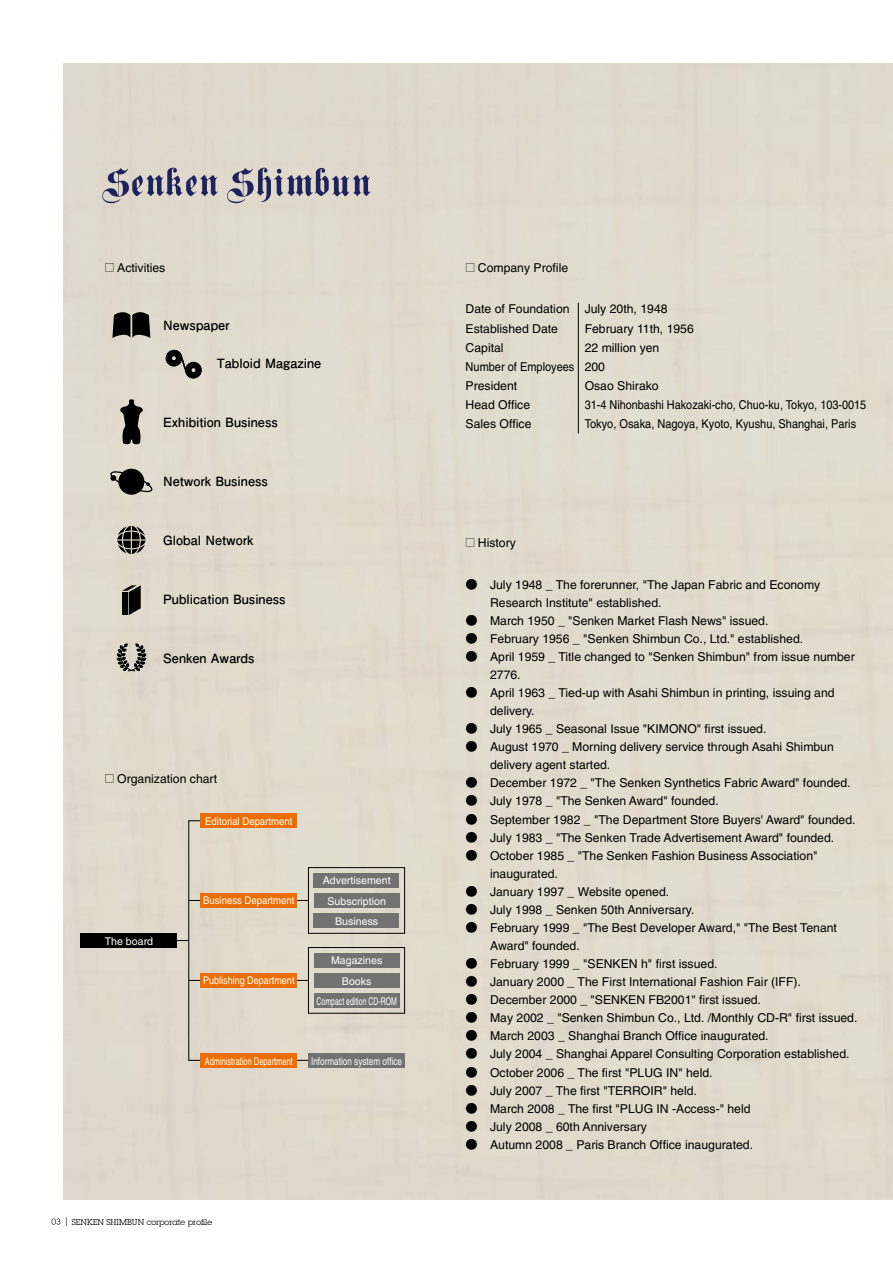
<style>
.page{position:relative;width:893px;height:1263px;background:#fff}
.page>*{position:absolute;margin:0;border:0;box-sizing:border-box;transform-origin:0 0}
.t1{font:700 12.75px "Futo Go B101 Pro";color:#000}
.t2{font:12.3px "Lubalin Graph";color:#000;scale:.67 1}
.t3{font:12.15px/18px "Helvetica";color:#000}
.t4{font:12.15px "Helvetica";color:#000;scale:.9 1}
.t5{font:12.15px "Helvetica";color:#000;scale:.89 1}
.t6{font:500 12.15px "Gothic BBB Pro";color:#000}
.t7{font:10.65px "Helvetica";color:#fff}
.t8{font:10.65px "Helvetica";color:#fff;scale:.9 1}
.t9{font:10.65px "Helvetica";color:#fff;scale:.7 1}
.t10{font:10.65px "Helvetica";color:#fff;scale:.77 1}
.t11{font:10.65px "Helvetica";color:#fff;scale:.85 1}
.t12{font:10.65px "Helvetica";color:#fff;scale:.65 1}
.t13{font:500 9.6px "Gothic BBB Pro";color:#000}
.t14{font:8.25px "Lubalin Graph";color:#000}
</style>
<div class="page">
<div style="left:63px;top:63px;width:830px;height:1136px;background:#e1dacd"></div>
<div style="left:308px;top:1053px;width:97px;height:15px;background:#727272"></div>
<div style="left:314px;top:873px;width:85px;height:14px;background:#727272"></div>
<div style="left:314px;top:953px;width:85px;height:14px;background:#727272"></div>
<div style="left:314px;top:893px;width:85px;height:15px;background:#727272"></div>
<div style="left:314px;top:993px;width:86px;height:15px;background:#727272"></div>
<div style="left:314px;top:913px;width:85px;height:15px;background:#727272"></div>
<div style="left:314px;top:973px;width:85px;height:15px;background:#727272"></div>
<div style="left:308px;top:867px;width:97px;height:66px;border:1px solid #000"></div>
<div style="left:308px;top:947px;width:97px;height:66px;border:1px solid #000"></div>
<div style="left:177px;top:820px;width:132px;height:241px;background:#e1dacb"></div>
<hr style="left:189px;top:900px;width:119px;height:1px;background:#000">
<hr style="left:189px;top:980px;width:119px;height:1px;background:#000">
<div style="left:200px;top:813px;width:97px;height:15px;background:#ed6d00"></div>
<div style="left:200px;top:1053px;width:97px;height:15px;background:#ed6d00"></div>
<div style="left:200px;top:973px;width:97px;height:15px;background:#ed6d00"></div>
<div style="left:200px;top:893px;width:97px;height:15px;background:#ed6d00"></div>
<div style="left:81px;top:933px;width:96px;height:15px;background:#000"></div>
<svg style="left:112px;top:308px;width:38px;height:30px"></svg>
<svg style="left:102px;top:168px;width:116px;height:35px;background:#a9a5ab"></svg>
<svg style="left:227px;top:168px;width:144px;height:35px;background:#a4a1a9"></svg>
<svg style="left:165px;top:349px;width:38px;height:30px"></svg>
<svg style="left:120px;top:399px;width:23px;height:45px"></svg>
<svg style="left:122px;top:585px;width:19px;height:30px"></svg>
<svg style="left:117px;top:643px;width:29px;height:29px"></svg>
<svg style="left:117px;top:526px;width:29px;height:28px"></svg>
<svg style="left:118px;top:469px;width:26px;height:26px"></svg>
<svg style="left:110px;top:469px;width:43px;height:24px"></svg>
<svg style="left:52px;top:1218px;width:8px;height:7px"></svg>
<hr style="left:578px;top:303px;width:1px;height:130px;background:#000">
<p class="t13" style="left:105px;top:259px;width:11px">□</p>
<p class="t3" style="left:117px;top:259px;width:50px">Activities</p>
<p class="t1" style="left:163px;top:315px;width:68px">Newspaper</p>
<p class="t1" style="left:217px;top:353px;width:106px">Tabloid Magazine</p>
<p class="t1" style="left:163px;top:412px;width:116px">Exhibition Business</p>
<p class="t1" style="left:163px;top:471px;width:106px">Network Business</p>
<p class="t1" style="left:163px;top:530px;width:92px">Global Network</p>
<p class="t1" style="left:163px;top:589px;width:124px">Publication Business</p>
<p class="t1" style="left:163px;top:648px;width:93px">Senken Awards</p>
<p class="t3" style="left:117px;top:770px;width:101px">Organization chart</p>
<p class="t13" style="left:105px;top:770px;width:11px">□</p>
<p class="t7" style="left:105px;top:935px;width:50px">The board</p>
<p class="t8" style="left:205px;top:815px;width:98px">Editorial Department</p>
<p class="t8" style="left:203px;top:894px;width:103px">Business Department</p>
<p class="t11" style="left:203px;top:974px;width:109px">Publishing Department</p>
<p class="t7" style="left:323px;top:874px;width:69px">Advertisement</p>
<p class="t7" style="left:327px;top:895px;width:60px">Subscription</p>
<p class="t7" style="left:335px;top:915px;width:45px">Business</p>
<p class="t7" style="left:331px;top:954px;width:53px">Magazines</p>
<p class="t7" style="left:342px;top:975px;width:31px">Books</p>
<p class="t12" style="left:317px;top:995px;width:125px">Compact edition CD-ROM</p>
<p class="t9" style="left:205px;top:1055px;width:127px">Administration Department</p>
<p class="t10" style="left:311px;top:1055px;width:120px">Information system office</p>
<p class="t2" style="left:64px;top:1214px;width:10px">|</p>
<p class="t14" style="left:72px;top:1216px;width:142px">SENKEN SHIMBUN corporate profile</p>
<p class="t3" style="left:478px;top:259px;width:92px">Company Profile</p>
<p class="t13" style="left:466px;top:259px;width:11px">□</p>
<p class="t3" style="left:466px;top:300px;width:105px">Date of Foundation</p>
<p class="t3" style="left:585px;top:300px;width:84px">July 20th, 1948</p>
<p class="t3" style="left:466px;top:319px;width:94px">Established Date</p>
<p class="t3" style="left:585px;top:319px;width:111px">February 11th, 1956</p>
<p class="t3" style="left:466px;top:338px;width:40px">Capital</p>
<p class="t3" style="left:585px;top:338px;width:76px">22 million yen</p>
<p class="t4" style="left:466px;top:359px;width:122px">Number of Employees</p>
<p class="t3" style="left:585px;top:357px;width:22px">200</p>
<p class="t3" style="left:466px;top:377px;width:53px">President</p>
<p class="t3" style="left:585px;top:377px;width:76px">Osao Shirako</p>
<p class="t3" style="left:466px;top:396px;width:66px">Head Office</p>
<p class="t5" style="left:585px;top:398px;width:318px">31-4 Nihonbashi Hakozaki-cho, Chuo-ku, Tokyo, 103-0015</p>
<p class="t3" style="left:466px;top:415px;width:67px">Sales Office</p>
<p class="t4" style="left:585px;top:417px;width:303px">Tokyo, Osaka, Nagoya, Kyoto, Kyushu, Shanghai, Paris</p>
<p class="t13" style="left:466px;top:535px;width:11px">□</p>
<p class="t3" style="left:478px;top:534px;width:40px">History</p>
<p class="t6" style="left:466px;top:574px;width:14px">●</p>
<p class="t3" style="left:490px;top:575px;width:332px">July 1948 _ The forerunner ", The Japan Fabric and Economy</p>
<p class="t6" style="left:466px;top:610px;width:14px">●</p>
<p class="t3" style="left:490px;top:593px;width:280px">Research Institute" established.<br>March 1950 _ "Senken Market Flash News" issued.</p>
<p class="t6" style="left:466px;top:628px;width:14px">●</p>
<p class="t3" style="left:490px;top:629px;width:315px">February 1956 _ "Senken Shimbun Co., Ltd ". established.</p>
<p class="t6" style="left:466px;top:646px;width:14px">●</p>
<p class="t3" style="left:490px;top:647px;width:366px">April 1959 _ Title changed to "Senken Shimbun" from issue number</p>
<p class="t6" style="left:466px;top:683px;width:14px">●</p>
<p class="t3" style="left:490px;top:666px;width:346px">2776.<br>April 1963 _ Tied-up with Asahi Shimbun in printing, issuing and</p>
<p class="t6" style="left:466px;top:719px;width:14px">●</p>
<p class="t3" style="left:490px;top:702px;width:278px">delivery.<br>July 1965 _ Seasonal Issue "KIMONO" first issued.</p>
<p class="t6" style="left:466px;top:737px;width:14px">●</p>
<p class="t3" style="left:490px;top:738px;width:345px">August 1970 _ Morning delivery service through Asahi Shimbun</p>
<p class="t6" style="left:466px;top:773px;width:14px">●</p>
<p class="t3" style="left:490px;top:756px;width:362px">delivery agent started.<br>December 1972 _ "The Senken Synthetics Fabric Award" founded.</p>
<p class="t6" style="left:466px;top:791px;width:14px">●</p>
<p class="t3" style="left:490px;top:792px;width:230px">July 1978 _ "The Senken Award" founded.</p>
<p class="t6" style="left:466px;top:809px;width:14px">●</p>
<p class="t3" style="left:490px;top:810px;width:367px">September 1982 _ "The Department Store Buyers' Award" founded.</p>
<p class="t6" style="left:466px;top:827px;width:14px">●</p>
<p class="t3" style="left:490px;top:828px;width:346px">July 1983 _ "The Senken Trade Advertisement Award" founded.</p>
<p class="t6" style="left:466px;top:845px;width:14px">●</p>
<p class="t3" style="left:490px;top:846px;width:329px">October 1985 _ "The Senken Fashion Business Association"</p>
<p class="t6" style="left:466px;top:881px;width:14px">●</p>
<p class="t3" style="left:490px;top:864px;width:181px">inaugurated.<br>January 1997 _ Website opened.</p>
<p class="t6" style="left:466px;top:899px;width:14px">●</p>
<p class="t3" style="left:490px;top:900px;width:206px">July 1998 _ Senken 50th Anniversary.</p>
<p class="t6" style="left:466px;top:917px;width:14px">●</p>
<p class="t3" style="left:490px;top:919px;width:348px">February 1999 _ "The Best Developer Award," "The Best Tenant</p>
<p class="t6" style="left:466px;top:954px;width:14px">●</p>
<p class="t3" style="left:490px;top:937px;width:229px">Award" founded.<br>February 1999 _ "SENKEN "h first issued.</p>
<p class="t6" style="left:466px;top:972px;width:14px">●</p>
<p class="t3" style="left:490px;top:973px;width:312px">January 2000 _ The First International Fashion Fair (IFF .(</p>
<p class="t6" style="left:466px;top:990px;width:14px">●</p>
<p class="t3" style="left:490px;top:991px;width:272px">December 2000 _ "SENKEN FB2001" first issued.</p>
<p class="t6" style="left:466px;top:1008px;width:14px">●</p>
<p class="t3" style="left:490px;top:1009px;width:369px">May 2002 _ "Senken Shimbun Co., Ltd /. Monthly CD R- " first issued.</p>
<p class="t6" style="left:466px;top:1026px;width:14px">●</p>
<p class="t3" style="left:490px;top:1027px;width:280px">March 2003 _ Shanghai Branch Office inaugurated.</p>
<p class="t6" style="left:466px;top:1044px;width:14px">●</p>
<p class="t3" style="left:490px;top:1045px;width:361px">July 2004 _ Shanghai Apparel Consulting Corporation established.</p>
<p class="t6" style="left:466px;top:1062px;width:14px">●</p>
<p class="t3" style="left:490px;top:1063px;width:224px">October 2006 _ The first "PLUG IN" held.</p>
<p class="t6" style="left:466px;top:1080px;width:14px">●</p>
<p class="t3" style="left:490px;top:1081px;width:208px">July 2007 _ The first "TERROIR" held.</p>
<p class="t6" style="left:466px;top:1098px;width:14px">●</p>
<p class="t3" style="left:490px;top:1099px;width:262px">March 2008 _ The first "PLUG IN -Access "- held</p>
<p class="t6" style="left:466px;top:1116px;width:14px">●</p>
<p class="t3" style="left:490px;top:1117px;width:158px">July 2008 _ 60th Anniversary</p>
<p class="t6" style="left:466px;top:1134px;width:14px">●</p>
<p class="t3" style="left:490px;top:1135px;width:264px">Autumn 2008 _ Paris Branch Office inaugurated.</p>
</div>
